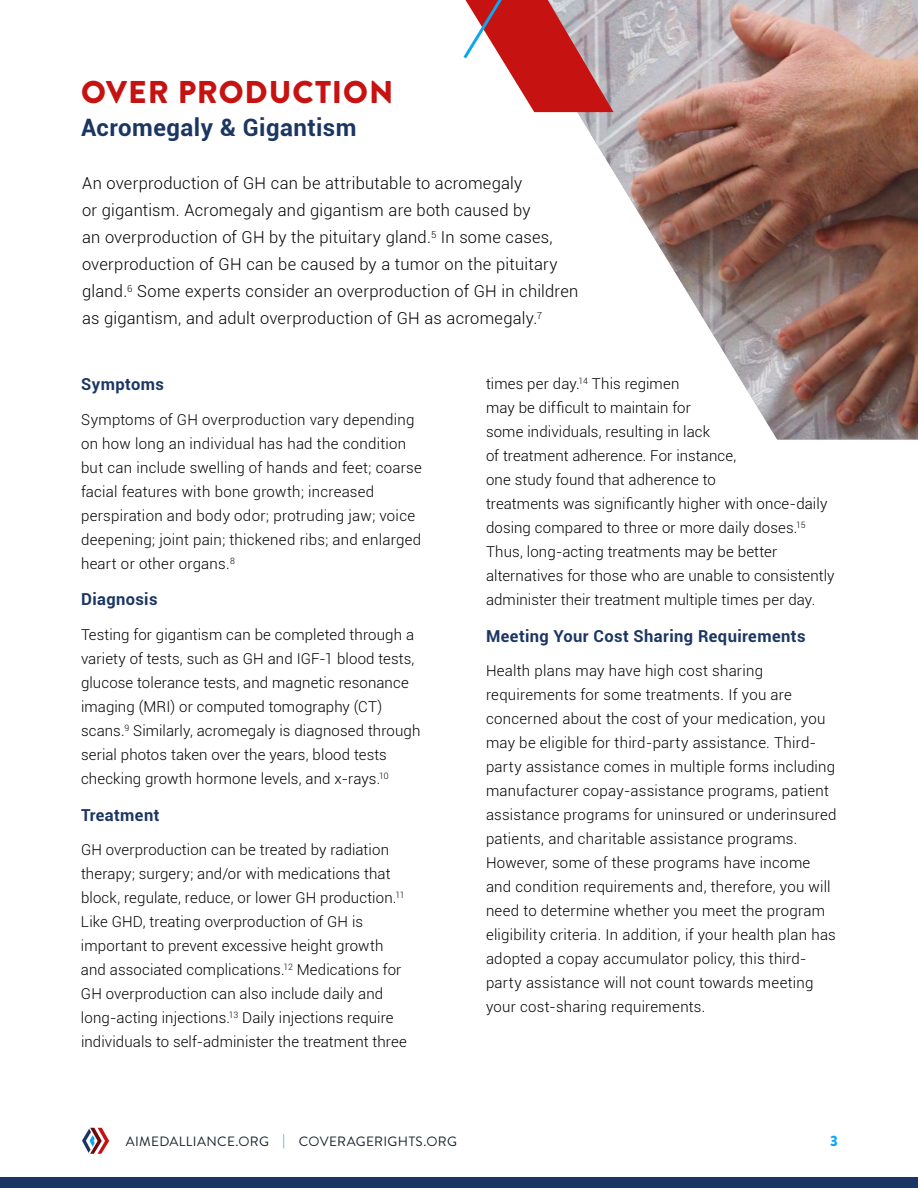
<style>
.page{position:relative;width:918px;height:1188px;background:#fff}
.page>*{position:absolute;margin:0;border:0;box-sizing:border-box;transform-origin:0 0}
.t1{font:900 31.5px "Brandon Grotesque";letter-spacing:.03em;color:#c71212}
.t2{font:700 24px "Roboto";letter-spacing:.02em;color:#1c3663}
.t3{font:300 16.5px/27px "Roboto";letter-spacing:.015em;color:#000}
.t4{font:700 16.5px "Roboto";letter-spacing:.025em;color:#1c3663}
.t5{font:300 15px/24px "Roboto";letter-spacing:.01em;color:#000}
.t6{font:900 15px "Brandon Grotesque";color:#0da6f0}
.t7{font:13.5px "Brandon Grotesque";letter-spacing:.03em;color:#1a242e}
.s1{color:#0da6f0}
</style>
<div class="page">
<img style="left:544px;top:0;width:374px;height:440px">
<div style="left:0;top:1177px;width:918px;height:11px;background:#1c3663"></div>
<svg style="left:82px;top:1128px;width:27px;height:26px"></svg>
<svg style="left:463px;top:0;width:168px;height:112px"></svg>
<h1 class="t1" style="left:81px;top:70px;width:314px">OVER PRODUCTION</h1>
<h2 class="t2" style="left:81px;top:111px;width:277px">Acromegaly &amp; Gigantism</h2>
<p class="t3" style="left:82px;top:169px;width:498px">An overproduction of GH can be attributable to acromegaly<br>or gigantism. Acromegaly and gigantism are both caused by<br>an overproduction of GH by the pituitary gland.<sup>5</sup> In some cases, overproduction of GH can be caused by a tumor on the pituitary gland.<sup>6</sup> Some experts consider an overproduction of GH in children as gigantism, and adult overproduction of GH as acromegaly.<sup>7</sup></p>
<p class="t4" style="left:81px;top:373px;width:84px">Symptoms</p>
<p class="t5" style="left:81px;top:407px;width:342px">Symptoms of GH overproduction vary depending on how long an individual has had the condition but can include swelling of hands and feet; coarse facial features with bone growth; increased perspiration and body odor; protruding jaw; voice deepening; joint pain; thickened ribs; and enlarged heart or other organs.<sup>8</sup></p>
<p class="t4" style="left:81px;top:588px;width:78px">Diagnosis</p>
<p class="t5" style="left:81px;top:622px;width:341px">Testing for gigantism can be completed through a variety of tests, such as GH and IGF-1 blood tests, glucose tolerance tests, and magnetic resonance imaging (MRI) or computed tomography (CT) scans.<sup>9</sup> Similarly, acromegaly is diagnosed through serial photos taken over the years, blood tests checking growth hormone levels, and x-rays.<sup>10</sup></p>
<p class="t4" style="left:81px;top:803px;width:80px">Treatment</p>
<p class="t5" style="left:81px;top:838px;width:327px">GH overproduction can be treated by radiation therapy; surgery; and/or with medications that block, regulate, reduce, or lower GH production.<sup>11<br></sup>Like GHD, treating overproduction of GH is important to prevent excessive height growth and associated complications.<sup>12</sup> Medications for GH overproduction can also include daily and long-acting injections.<sup>13</sup> Daily injections require individuals to self-administer the treatment three</p>
<p class="t5" style="left:486px;top:371px;width:350px">times per day.<sup>14</sup> This regimen<br>may be difficult to maintain for<br>some individuals, resulting in lack<br>of treatment adherence. For instance,<br>one study found that adherence to<br>treatments was significantly higher with once-daily dosing compared to three or more daily doses.<sup>15<br></sup>Thus, long-acting treatments may be better alternatives for those who are unable to consistently administer their treatment multiple times per day.</p>
<p class="t4" style="left:486px;top:624px;width:321px">Meeting Your Cost Sharing Requirements</p>
<p class="t5" style="left:486px;top:659px;width:352px">Health plans may have high cost sharing requirements for some treatments. If you are concerned about the cost of your medication, you may be eligible for third-party assistance. Third&shy;party assistance comes in multiple forms including manufacturer copay-assistance programs, patient assistance programs for uninsured or underinsured patients, and charitable assistance programs.<br>However, some of these programs have income and condition requirements and, therefore, you will need to determine whether you meet the program eligibility criteria. In addition, if your health plan has adopted a copay accumulator policy, this third&shy;party assistance will not count towards meeting your cost-sharing requirements.</p>
<p class="t7" style="left:126px;top:1132px;width:333px">AIMEDALLIANCE.ORG <span class="s1">|</span> COVERAGERIGHTS.ORG</p>
<p class="t6" style="left:830px;top:1130px;width:9px">3</p>
</div>
